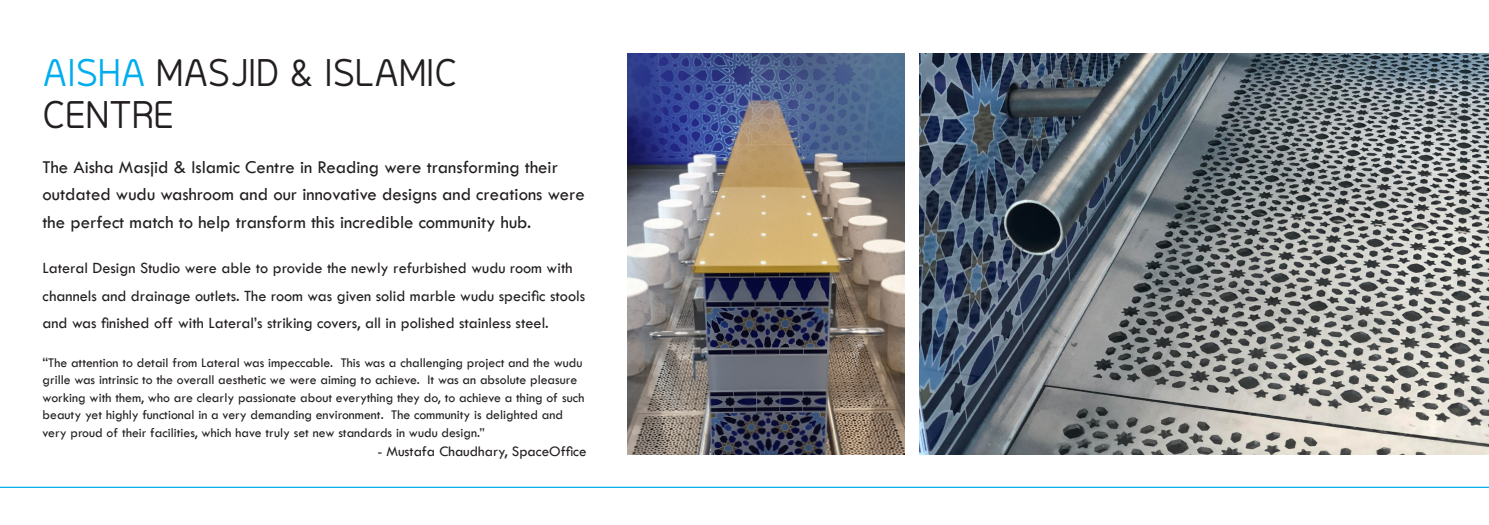
<style>
.page{position:relative;width:1489px;height:525px;background:#fff}
.page>*{position:absolute;margin:0;border:0;box-sizing:border-box;transform-origin:0 0}
.t1{font:35px/42px "Genius";color:#231f20}
.t2{font:18.75px/27.5px "Tw Cen";color:#231f20}
.t3{font:16.25px/27.5px "Tw Cen";color:#231f20}
.t4{font:15px "Tw Cen";color:#231f20}
.t5{font:13.75px/17.5px "Tw Cen";color:#231f20}
.s1{color:#00adee}
.s2{font-size:15px}
</style>
<div class="page">
<img style="left:919px;top:53px;width:569px;height:401px">
<hr style="left:0;top:486px;width:1488px;height:1px;background:#00adee">
<img style="left:627px;top:53px;width:277px;height:401px">
<p class="t1" style="left:43px;top:52px;width:416px"><span class="s1">AISHA</span> MASJID &amp; ISLAMIC<br>CENTRE</p>
<p class="t2" style="left:43px;top:153px;width:544px">The Aisha Masjid &amp; Islamic Centre in Reading were transforming their outdated wudu washroom and our innovative designs and creations were the perfect match to help transform this incredible community hub.</p>
<p class="t3" style="left:43px;top:254px;width:544px">Lateral Design Studio were able to provide the newly refurbished wudu room with channels and drainage outlets. The room was given solid marble wudu specific stools and was finished off with Lateral’s striking covers, all in polished stainless steel.</p>
<p class="t5" style="left:43px;top:353px;width:543px"><span class="s2">“</span>The attention to detail from Lateral was impeccable. This was a challenging project and the wudu grille was intrinsic to the overall aesthetic we were aiming to achieve. It was an absolute pleasure working with them, who are clearly passionate about everything they do, to achieve a thing of such beauty yet highly functional in a very demanding environment. The community is delighted and very proud of their facilities, which have truly set new standards in wudu design.”</p>
<p class="t4" style="left:377px;top:441px;width:211px">- Mustafa Chaudhary, SpaceOffice</p>
</div>
